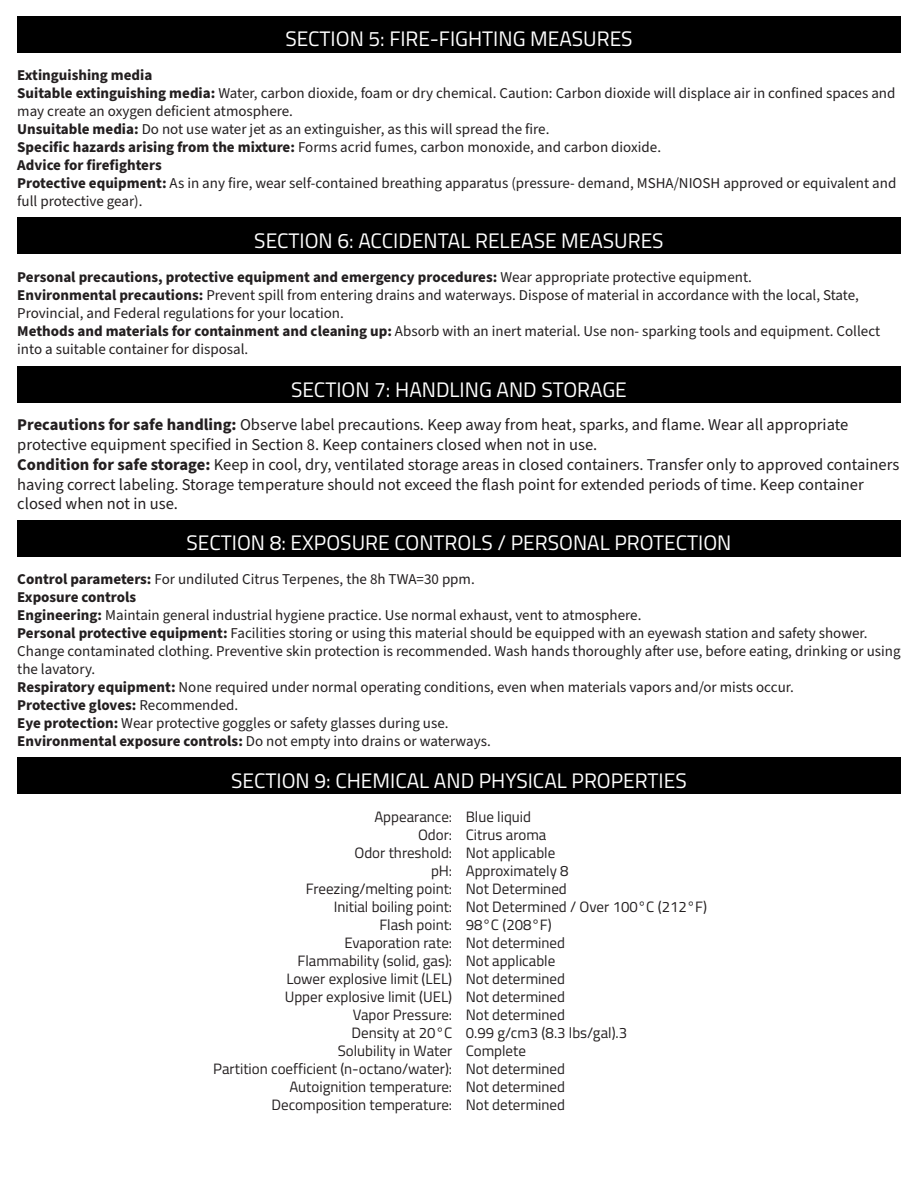
<style>
.page{position:relative;width:918px;height:1188px;background:#fff}
.page>*{position:absolute;margin:0;border:0;box-sizing:border-box;transform-origin:0 0}
.t1{font:21px "Titillium Web";color:#fff}
.t2{font:16.5px/19.8px "Source Sans Pro";color:#231f20}
.t3{font:15px/18px "Source Sans Pro";color:#231f20}
.t4{font:15px "Titillium Web";color:#231f20}
.t5{font:700 15px "Source Sans Pro";color:#231f20}
.s1{font-weight:700}
.s2{font-weight:400}
</style>
<div class="page">
<div style="left:17px;top:218px;width:884px;height:36px;background:#000"></div>
<div style="left:17px;top:367px;width:884px;height:36px;background:#000"></div>
<div style="left:17px;top:520px;width:884px;height:36px;background:#000"></div>
<div style="left:17px;top:758px;width:884px;height:36px;background:#000"></div>
<div style="left:17px;top:16px;width:884px;height:36px;background:#000"></div>
<p class="t1" style="left:285px;top:23px;width:349px">SECTION 5: FIRE-FIGHTING MEASURES</p>
<p class="t5" style="left:17px;top:64px;width:137px">Extinguishing media</p>
<p class="t3" style="left:17px;top:84px;width:880px"><span class="s1">Suitable extinguishing media:</span> Water, carbon dioxide, foam or dry chemical. Caution: Carbon dioxide will displace air in confined spaces and may create an oxygen deficient atmosphere.</p>
<p class="t3" style="left:17px;top:120px;width:534px"><span class="s1">Unsuitable media:</span> Do not use water jet as an extinguisher, as this will spread the fire.</p>
<p class="t3" style="left:17px;top:138px;width:645px"><span class="s1">Specific hazards arising from the mixture:</span> Forms acrid fumes, carbon monoxide, and carbon dioxide.</p>
<p class="t5" style="left:17px;top:154px;width:146px">Advice for firefighters</p>
<p class="t3" style="left:17px;top:174px;width:881px"><span class="s1">Protective equipment:</span> As in any fire, wear self-contained breathing apparatus (pressure- demand, MSHA/NIOSH approved or equivalent and full protective gear).</p>
<p class="t1" style="left:254px;top:225px;width:411px">SECTION 6: ACCIDENTAL RELEASE MEASURES</p>
<p class="t5" style="left:17px;top:267px;width:736px">Personal precautions, protective equipment and emergency procedures: <span class="s2">Wear appropriate protective equipment.</span></p>
<p class="t3" style="left:17px;top:286px;width:843px"><span class="s1">Environmental precautions:</span> Prevent spill from entering drains and waterways. Dispose of material in accordance with the local, State,<br>Provincial, and Federal regulations for your location.</p>
<p class="t3" style="left:17px;top:322px;width:864px"><span class="s1">Methods and materials for containment and cleaning up:</span> Absorb with an inert material. Use non- sparking tools and equipment. Collect into a suitable container for disposal.</p>
<p class="t1" style="left:291px;top:374px;width:337px">SECTION 7: HANDLING AND STORAGE</p>
<p class="t2" style="left:17px;top:415px;width:833px"><span class="s1">Precautions for safe handling:</span> Observe label precautions. Keep away from heat, sparks, and flame. Wear all appropriate protective equipment specified in Section 8. Keep containers closed when not in use.</p>
<p class="t2" style="left:17px;top:455px;width:884px"><span class="s1">Condition for safe storage:</span> Keep in cool, dry, ventilated storage areas in closed containers. Transfer only to approved containers having correct labeling. Storage temperature should not exceed the flash point for extended periods of time. Keep container closed when not in use.</p>
<p class="t1" style="left:187px;top:527px;width:546px">SECTION 8: EXPOSURE CONTROLS / PERSONAL PROTECTION</p>
<p class="t3" style="left:17px;top:570px;width:459px"><span class="s1">Control parameters:</span> For undiluted Citrus Terpenes, the 8h TWA=30 ppm.</p>
<p class="t5" style="left:17px;top:586px;width:121px">Exposure controls</p>
<p class="t3" style="left:17px;top:606px;width:626px"><span class="s1">Engineering:</span> Maintain general industrial hygiene practice. Use normal exhaust, vent to atmosphere.</p>
<p class="t3" style="left:17px;top:624px;width:885px"><span class="s1">Personal protective equipment:</span> Facilities storing or using this material should be equipped with an eyewash station and safety shower.<br>Change contaminated clothing. Preventive skin protection is recommended. Wash hands thoroughly after use, before eating, drinking or using the lavatory.</p>
<p class="t3" style="left:17px;top:678px;width:778px"><span class="s1">Respiratory equipment:</span> None required under normal operating conditions, even when materials vapors and/or mists occur.</p>
<p class="t5" style="left:17px;top:694px;width:223px">Protective gloves: <span class="s2">Recommended.</span></p>
<p class="t3" style="left:17px;top:714px;width:433px"><span class="s1">Eye protection:</span> Wear protective goggles or safety glasses during use.</p>
<p class="t3" style="left:17px;top:732px;width:475px"><span class="s1">Environmental exposure controls:</span> Do not empty into drains or waterways.</p>
<p class="t1" style="left:231px;top:765px;width:457px">SECTION 9: CHEMICAL AND PHYSICAL PROPERTIES</p>
<p class="t4" style="left:374px;top:806px;width:79px">Appearance:</p>
<p class="t4" style="left:418px;top:824px;width:36px">Odor:</p>
<p class="t4" style="left:354px;top:842px;width:99px">Odor threshold:</p>
<p class="t4" style="left:431px;top:860px;width:23px">pH:</p>
<p class="t4" style="left:306px;top:878px;width:148px">Freezing/melting point:</p>
<p class="t4" style="left:334px;top:896px;width:120px">Initial boiling point:</p>
<p class="t4" style="left:379px;top:914px;width:74px">Flash point:</p>
<p class="t4" style="left:344px;top:932px;width:109px">Evaporation rate:</p>
<p class="t4" style="left:298px;top:950px;width:156px">Flammability (solid, gas):</p>
<p class="t4" style="left:286px;top:968px;width:167px">Lower explosive limit (LEL)</p>
<p class="t4" style="left:285px;top:986px;width:169px">Upper explosive limit (UEL)</p>
<p class="t4" style="left:353px;top:1004px;width:101px">Vapor Pressure:</p>
<p class="t4" style="left:351px;top:1022px;width:102px">Density at 20°C</p>
<p class="t4" style="left:338px;top:1040px;width:116px">Solubility in Water</p>
<p class="t4" style="left:213px;top:1058px;width:240px">Partition coefficient (n-octano/water):</p>
<p class="t4" style="left:289px;top:1076px;width:164px">Autoignition temperature:</p>
<p class="t4" style="left:272px;top:1094px;width:182px">Decomposition temperature:</p>
<p class="t4" style="left:466px;top:806px;width:67px">Blue liquid</p>
<p class="t4" style="left:466px;top:824px;width:82px">Citrus aroma</p>
<p class="t4" style="left:466px;top:842px;width:91px">Not applicable</p>
<p class="t4" style="left:466px;top:860px;width:104px">Approximately 8</p>
<p class="t4" style="left:466px;top:878px;width:103px">Not Determined</p>
<p class="t4" style="left:466px;top:896px;width:243px">Not Determined / Over 100°C (212°F)</p>
<p class="t4" style="left:466px;top:914px;width:88px">98°C (208°F)</p>
<p class="t4" style="left:466px;top:932px;width:101px">Not determined</p>
<p class="t4" style="left:466px;top:950px;width:91px">Not applicable</p>
<p class="t4" style="left:466px;top:968px;width:101px">Not determined</p>
<p class="t4" style="left:466px;top:986px;width:101px">Not determined</p>
<p class="t4" style="left:466px;top:1004px;width:101px">Not determined</p>
<p class="t4" style="left:466px;top:1022px;width:163px">0.99 g/cm3 (8.3 lbs/gal).3</p>
<p class="t4" style="left:466px;top:1040px;width:62px">Complete</p>
<p class="t4" style="left:466px;top:1058px;width:101px">Not determined</p>
<p class="t4" style="left:466px;top:1076px;width:101px">Not determined</p>
<p class="t4" style="left:466px;top:1094px;width:101px">Not determined</p>
</div>
